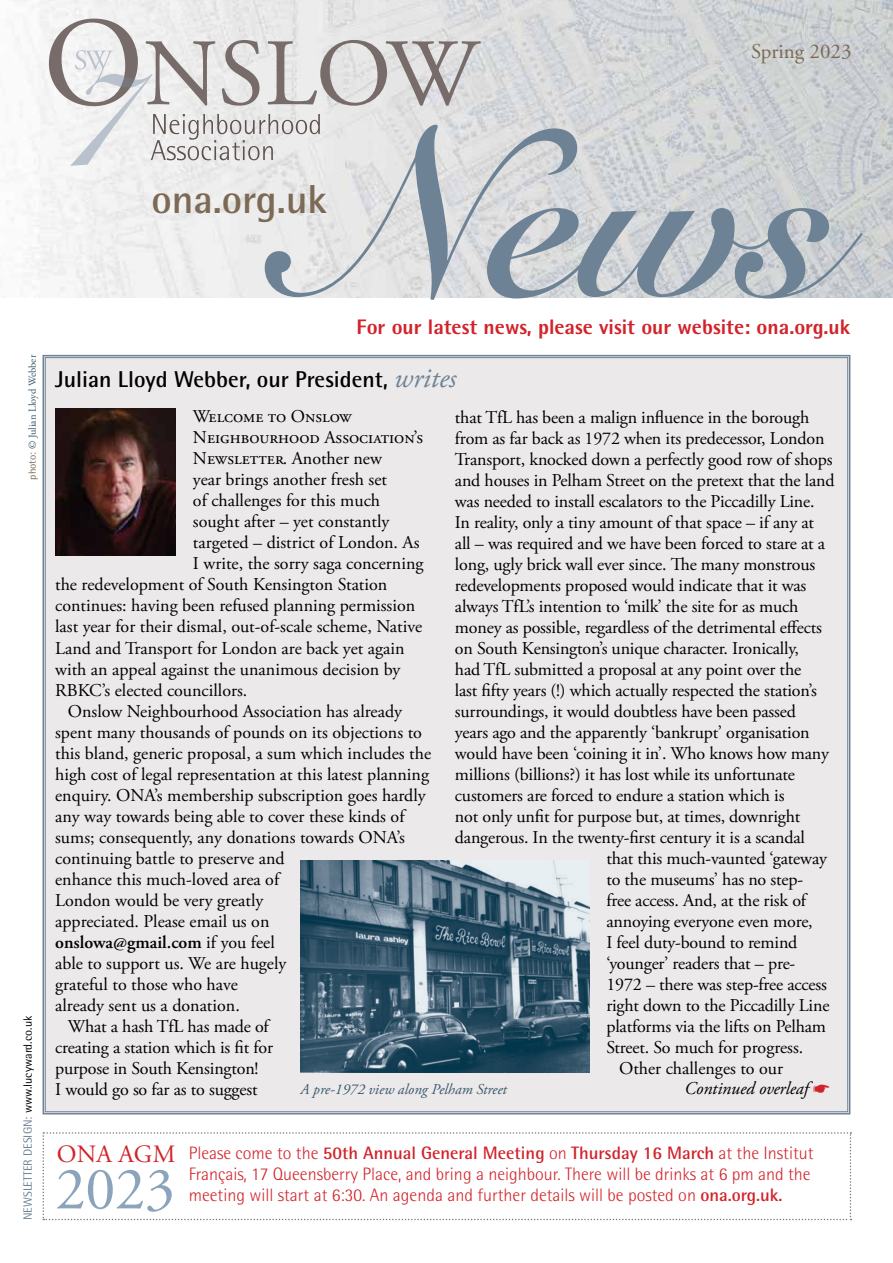
<style>
.page{position:relative;width:893px;height:1263px;background:#fff}
.page>*{position:absolute;margin:0;border:0;box-sizing:border-box;transform-origin:0 0}
.t1{font:235.5px "Snell Roundhand Bold Script";color:#6d8294}
.t2{font:60.15px "Adobe Garamond Pro";color:#8ca4bb}
.t3{font:700 40.5px "Rotis Semi Sans";color:#7c6a55}
.t4{font:24.9px "Adobe Garamond Pro";letter-spacing:.01em;color:#d2232a}
.t5{font:700 22.95px "Rotis Semi Sans";color:#000}
.t6{font:800 21px "Rotis Semi Sans";color:#d2232a}
.t7{font:21px "Adobe Garamond Pro";color:#7c6a55}
.t8{font:18px "Adobe Garamond Pro";letter-spacing:-.01em;color:#000}
.t9{font:300 18px/21px "Rotis Semi Sans";color:#d2232a}
.t10{font:600 18px "Adobe Garamond Pro";color:#000}
.t11{font:italic 18px "Adobe Garamond Pro";letter-spacing:-.005em;color:#000}
.t12{font:italic 15px "Adobe Garamond Pro";color:#3a586d}
.t13{font:12px "Rotis Semi Sans";color:#000}
.t14{font:10.5px "Adobe Garamond Pro";color:#3a586d}
.s1{font-family:"Rotis Semi Sans";color:#7c6a55}
.s2{color:#6d8294}
.s3{font-family:"Adobe Garamond Pro";font-weight:400;font-style:italic;font-size:28.65px;color:#6d8294}
.s4{font-weight:400}
.s5{color:#d2232a}
.s6{font-weight:700}
</style>
<div class="page">
<svg style="left:43px;top:1132px;width:808px;height:88px"></svg>
<img style="left:6px;top:0;width:887px;height:297px">
<svg style="left:49px;top:19px;width:432px;height:147px"></svg>
<div style="left:42px;top:354px;width:809px;height:761px;background:#ebe9e9"></div>
<img style="left:55px;top:409px;width:121px;height:147px">
<img style="left:301px;top:860px;width:288px;height:212px">
<p class="t7" style="left:751px;top:38px;width:102px">Spring 2023</p>
<p class="t14" style="left:26px;top:480px;width:126px;rotate:-90deg"><span class="s1">photo:</span> © Julian Lloyd Webber</p>
<p class="t13" style="left:21px;top:1220px;width:206px;rotate:-90deg"><span class="s2">newsletter design:</span> www.lucyward.co.uk</p>
<h1 class="t1" style="left:300px;top:74px;width:538px">News</h1>
<h3 class="t3" style="left:151px;top:175px;width:177px">ona.org.uk</h3>
<p class="t6" style="left:357px;top:313px;width:495px">For our latest news, please visit our website: ona.org.uk</p>
<p class="t5" style="left:55px;top:366px;width:403px">Julian Lloyd Webber, our President, <span class="s3">writes</span></p>
<p class="t8" style="left:193px;top:406px;width:161px">Welcome to Onslow</p>
<p class="t8" style="left:193px;top:427px;width:232px">Neighbourhood Association’s</p>
<p class="t8" style="left:193px;top:448px;width:191px">Newsletter. Another new</p>
<p class="t8" style="left:193px;top:469px;width:196px">year brings another fresh set</p>
<p class="t8" style="left:193px;top:490px;width:189px">of challenges for this much</p>
<p class="t8" style="left:193px;top:511px;width:198px">sought after – yet constantly</p>
<p class="t8" style="left:193px;top:532px;width:228px">targeted – district of London. As</p>
<p class="t8" style="left:193px;top:553px;width:232px">I write, the sorry saga concerning</p>
<p class="t8" style="left:55px;top:574px;width:334px">the redevelopment of South Kensington Station</p>
<p class="t8" style="left:55px;top:595px;width:362px">continues: having been refused planning permission</p>
<p class="t8" style="left:55px;top:616px;width:368px">last year for their dismal, out-of-scale scheme, Native</p>
<p class="t8" style="left:55px;top:637px;width:351px">Land and Transport for London are back yet again</p>
<p class="t8" style="left:55px;top:658px;width:347px">with an appeal against the unanimous decision by</p>
<p class="t8" style="left:55px;top:679px;width:194px">RBKC’s elected councillors.</p>
<p class="t8" style="left:68px;top:700px;width:336px">Onslow Neighbourhood Association has already</p>
<p class="t8" style="left:55px;top:721px;width:368px">spent many thousands of pounds on its objections to</p>
<p class="t8" style="left:55px;top:742px;width:377px">this bland, generic proposal, a sum which includes the</p>
<p class="t8" style="left:55px;top:763px;width:376px">high cost of legal representation at this latest planning</p>
<p class="t8" style="left:55px;top:784px;width:372px">enquiry. ONA’s membership subscription goes hardly</p>
<p class="t8" style="left:55px;top:805px;width:351px">any way towards being able to cover these kinds of</p>
<p class="t8" style="left:55px;top:826px;width:351px">sums; consequently, any donations towards ONA’s</p>
<p class="t8" style="left:55px;top:847px;width:231px">continuing battle to preserve and</p>
<p class="t8" style="left:55px;top:868px;width:226px">enhance this much-loved area of</p>
<p class="t8" style="left:55px;top:889px;width:210px">London would be very greatly</p>
<p class="t8" style="left:55px;top:910px;width:216px">appreciated. Please email us on</p>
<p class="t10" style="left:55px;top:931px;width:221px">onslowa@gmail.com <span class="s4">if you feel</span></p>
<p class="t8" style="left:55px;top:952px;width:233px">able to support us. We are hugely</p>
<p class="t8" style="left:55px;top:973px;width:184px">grateful to those who have</p>
<p class="t8" style="left:55px;top:994px;width:186px">already sent us a donation.</p>
<p class="t8" style="left:68px;top:1015px;width:202px">What a hash TfL has made of</p>
<p class="t8" style="left:55px;top:1036px;width:219px">creating a station which is fit for</p>
<p class="t8" style="left:55px;top:1057px;width:205px">purpose in South Kensington!</p>
<p class="t8" style="left:55px;top:1078px;width:204px">I would go so far as to suggest</p>
<p class="t8" style="left:455px;top:406px;width:356px">that TfL has been a malign influence in the borough</p>
<p class="t8" style="left:455px;top:427px;width:371px">from as far back as 1972 when its predecessor, London</p>
<p class="t8" style="left:455px;top:448px;width:379px">Transport, knocked down a perfectly good row of shops</p>
<p class="t8" style="left:455px;top:469px;width:381px">and houses in Pelham Street on the pretext that the land</p>
<p class="t8" style="left:455px;top:490px;width:361px">was needed to install escalators to the Piccadilly Line.</p>
<p class="t8" style="left:455px;top:511px;width:361px">In reality, only a tiny amount of that space – if any at</p>
<p class="t8" style="left:455px;top:532px;width:372px">all – was required and we have been forced to stare at a</p>
<p class="t8" style="left:455px;top:553px;width:362px">long, ugly brick wall ever since. The many monstrous</p>
<p class="t8" style="left:455px;top:574px;width:353px">redevelopments proposed would indicate that it was</p>
<p class="t8" style="left:455px;top:595px;width:345px">always TfL’s intention to ‘milk’ the site for as much</p>
<p class="t8" style="left:455px;top:616px;width:368px">money as possible, regardless of the detrimental effects</p>
<p class="t8" style="left:455px;top:637px;width:346px">on South Kensington’s unique character. Ironically,</p>
<p class="t8" style="left:455px;top:658px;width:348px">had TfL submitted a proposal at any point over the</p>
<p class="t8" style="left:455px;top:679px;width:364px">last fifty years (!) which actually respected the station’s</p>
<p class="t8" style="left:455px;top:700px;width:343px">surroundings, it would doubtless have been passed</p>
<p class="t8" style="left:455px;top:721px;width:356px">years ago and the apparently ‘bankrupt’ organisation</p>
<p class="t8" style="left:455px;top:742px;width:375px">would have been ‘coining it in’. Who knows how many</p>
<p class="t8" style="left:455px;top:763px;width:341px">millions (billions?) it has lost while its unfortunate</p>
<p class="t8" style="left:455px;top:784px;width:331px">customers are forced to endure a station which is</p>
<p class="t8" style="left:455px;top:805px;width:347px">not only unfit for purpose but, at times, downright</p>
<p class="t8" style="left:455px;top:826px;width:352px">dangerous. In the twenty-first century it is a scandal</p>
<p class="t8" style="left:606px;top:847px;width:222px">that this much-vaunted ‘gateway</p>
<p class="t8" style="left:606px;top:868px;width:198px">to the museums’ has no step-</p>
<p class="t8" style="left:606px;top:889px;width:201px">free access. And, at the risk of</p>
<p class="t8" style="left:606px;top:910px;width:208px">annoying everyone even more,</p>
<p class="t8" style="left:606px;top:931px;width:193px">I feel duty-bound to remind</p>
<p class="t8" style="left:606px;top:952px;width:190px">‘younger’ readers that – pre-</p>
<p class="t8" style="left:606px;top:973px;width:222px">1972 – there was step-free access</p>
<p class="t8" style="left:606px;top:994px;width:225px">right down to the Piccadilly Line</p>
<p class="t8" style="left:606px;top:1015px;width:221px">platforms via the lifts on Pelham</p>
<p class="t8" style="left:606px;top:1036px;width:199px">Street. So much for progress.</p>
<p class="t8" style="left:619px;top:1057px;width:165px">Other challenges to our</p>
<p class="t12" style="left:301px;top:1080px;width:208px">A pre-1972 view along Pelham Street</p>
<p class="t11" style="left:685px;top:1077px;width:147px">Continued overleaf <span class="s5">☛</span></p>
<h3 class="t4" style="left:57px;top:1139px;width:120px">ONA AGM</h3>
<h2 class="t2" style="left:55px;top:1153px;width:121px">2023</h2>
<p class="t9" style="left:189px;top:1143px;width:626px">Please come to the <span class="s6">50th Annual General Meeting</span> on <span class="s6">Thursday 16 March</span> at the Institut<br>Français, 17 Queensberry Place, and bring a neighbour. There will be drinks at 6 pm and the meeting will start at 6:30. An agenda and further details will be posted on <span class="s6">ona.org.uk.</span></p>
</div>
